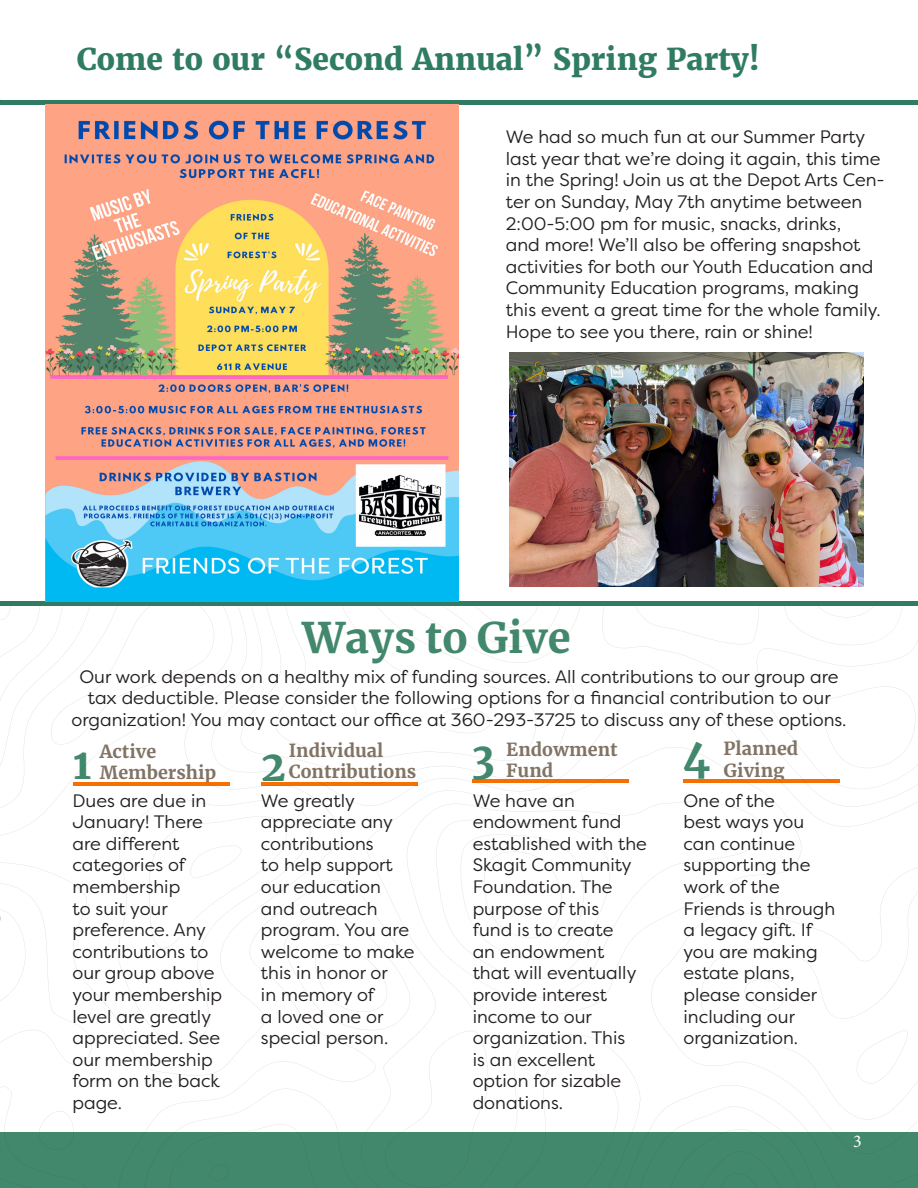
<style>
.page{position:relative;width:918px;height:1188px;background:#fff}
.page>*{position:absolute;margin:0;border:0;box-sizing:border-box;transform-origin:0 0}
.t1{font:700 42px "Merriweather";color:#42886d}
.t2{font:800 30px "Merriweather";color:#307c62}
.t3{font:18px/21.6px "Filson Pro";color:#231f20}
.t4{font:700 18px/21.6px "Merriweather";color:#827465}
.t5{font:18px "Minion Pro";color:#fff}
</style>
<div class="page">
<svg style="left:0;top:606px;width:208px;height:202px"></svg>
<svg style="left:117px;top:798px;width:91px;height:18px"></svg>
<svg style="left:0;top:816px;width:918px;height:372px"></svg>
<svg style="left:650px;top:862px;width:268px;height:296px"></svg>
<svg style="left:208px;top:606px;width:710px;height:222px"></svg>
<svg style="left:0;top:879px;width:641px;height:309px"></svg>
<hr style="left:0;top:100px;width:918px;height:4px;background:#307c62">
<div style="left:0;top:601px;width:918px;height:5px;background:#307c62"></div>
<img style="left:46px;top:104px;width:413px;height:497px">
<img style="left:509px;top:353px;width:355px;height:234px">
<p class="t2" style="left:77px;top:40px;width:684px">Come to our “Second Annual” Spring Party!</p>
<p class="t3" style="left:506px;top:126px;width:381px">We had so much fun at our Summer Party last year that we’re doing it again, this time in the Spring! Join us at the Depot Arts Cen&shy;ter on Sunday, May 7th anytime between 2:00-5:00 pm for music, snacks, drinks,<br>and more! We’ll also be offering snapshot activities for both our Youth Education and Community Education programs, making this event a great time for the whole family.<br>Hope to see you there, rain or shine!</p>
<p class="t1" style="left:302px;top:611px;width:270px">Ways to Give</p>
<p class="t3" style="left:71px;top:665px;width:777px;text-align:center">Our work depends on a healthy mix of funding sources. All contributions to our group are tax deductible. Please consider the following options for a financial contribution to our organization! You may contact our office at 360-293-3725 to discuss any of these options.</p>
<p class="t1" style="left:73px;top:737px;width:20px">1</p>
<p class="t4" style="left:506px;top:738px;width:113px">Endowment<br>Fund</p>
<p class="t4" style="left:724px;top:738px;width:76px">Planned</p>
<p class="t4" style="left:100px;top:740px;width:58px">Active</p>
<p class="t4" style="left:100px;top:762px;width:118px">Membership</p>
<p class="t1" style="left:261px;top:739px;width:27px">2</p>
<p class="t1" style="left:471px;top:731px;width:25px">3</p>
<p class="t1" style="left:683px;top:729px;width:29px">4</p>
<p class="t4" style="left:289px;top:739px;width:96px">Individual</p>
<p class="t4" style="left:289px;top:761px;width:129px">Contributions</p>
<p class="t4" style="left:724px;top:759px;width:62px">Giving</p>
<p class="t3" style="left:72px;top:789px;width:151px">Dues are due in<br>January! There are different categories of membership<br>to suit your preference. Any contributions to our group above your membership level are greatly appreciated. See our membership form on the back page.</p>
<p class="t3" style="left:261px;top:789px;width:155px">We greatly appreciate any contributions<br>to help support our education and outreach program. You are welcome to make this in honor or<br>in memory of<br>a loved one or special person.</p>
<p class="t3" style="left:473px;top:789px;width:176px">We have an endowment fund established with the<br>Skagit Community<br>Foundation. The purpose of this<br>fund is to create<br>an endowment<br>that will eventually provide interest income to our organization. This<br>is an excellent option for sizable donations.</p>
<p class="t3" style="left:684px;top:789px;width:153px">One of the<br>best ways you can continue supporting the work of the<br>Friends is through a legacy gift. If you are making estate plans, please consider including our organization.</p>
<p class="t5" style="left:853px;top:1129px;width:10px">3</p>
</div>
